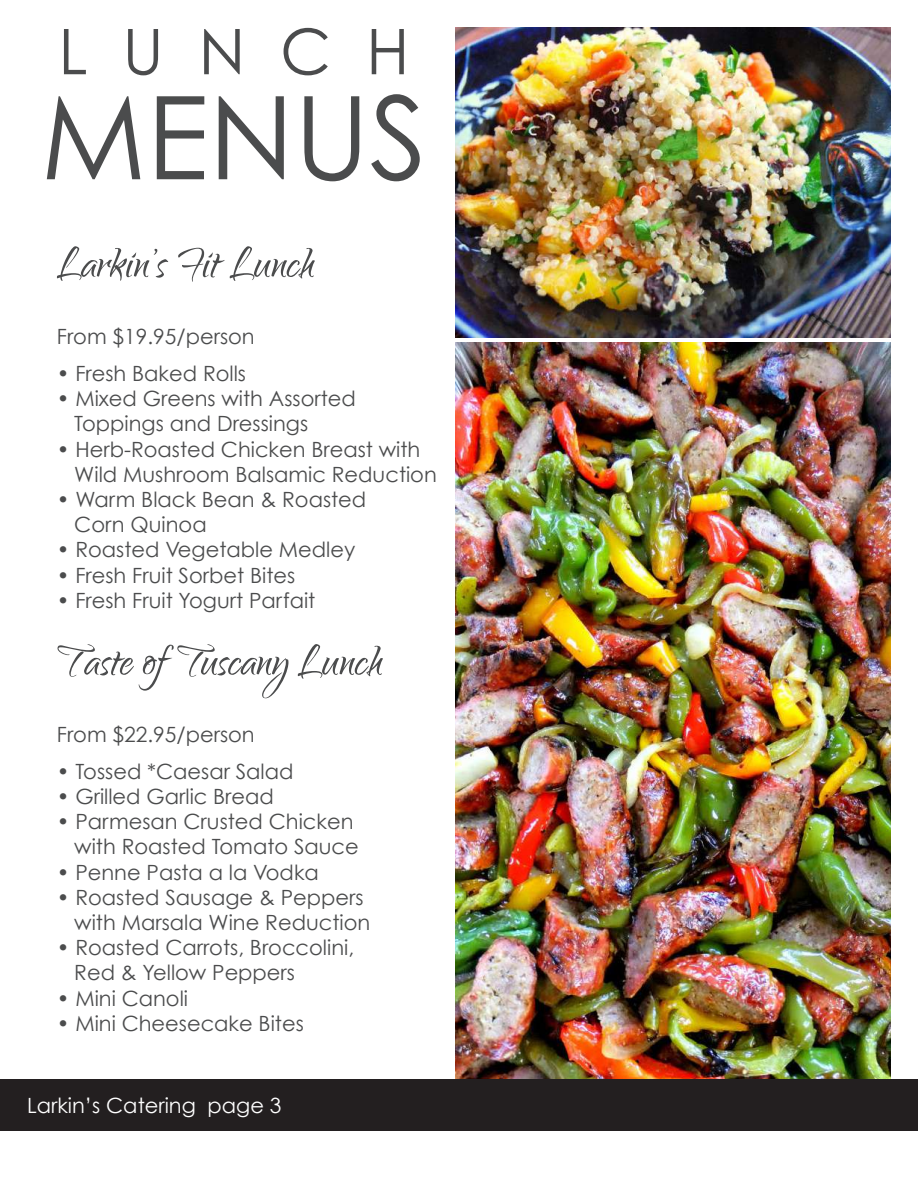
<style>
.page{position:relative;width:918px;height:1188px;background:#fff}
.page>*{position:absolute;margin:0;border:0;box-sizing:border-box;transform-origin:0 0}
.t1{font:115.5px "Century Gothic";color:#4b4c4d}
.t2{font:63px "Century Gothic";color:#4b4c4d}
.t3{font:54px "Qwigley";color:#4b4c4d}
.t4{font:21px/25.2px "Century Gothic";color:#4b4c4d}
.t5{font:21px "Century Gothic";color:#fff}
</style>
<div class="page">
<img style="left:456px;top:343px;width:435px;height:736px">
<img style="left:456px;top:27px;width:435px;height:311px">
<div style="left:0;top:1079px;width:918px;height:52px;background:#231f20"></div>
<h2 class="t2" style="left:58px;top:13px;width:352px">L U N C H</h2>
<h1 class="t1" style="left:40px;top:67px;width:388px">MENUS</h1>
<h3 class="t3" style="left:57px;top:234px;width:259px">Larkin’s Fit Lunch</h3>
<p class="t4" style="left:57px;top:323px;width:199px">From $19.95/person</p>
<p class="t4" style="left:57px;top:361px;width:191px">• Fresh Baked Rolls</p>
<p class="t4" style="left:74px;top:386px;width:283px;text-indent:-17px">• Mixed Greens with Assorted<br>Toppings and Dressings</p>
<p class="t4" style="left:74px;top:436px;width:364px;text-indent:-17px">• Herb-Roasted Chicken Breast with<br>Wild Mushroom Balsamic Reduction</p>
<p class="t4" style="left:74px;top:487px;width:294px;text-indent:-17px">• Warm Black Bean &amp; Roasted<br>Corn Quinoa</p>
<p class="t4" style="left:57px;top:537px;width:300px">• Roasted Vegetable Medley</p>
<p class="t4" style="left:57px;top:562px;width:240px">• Fresh Fruit Sorbet Bites</p>
<p class="t4" style="left:57px;top:587px;width:260px">• Fresh Fruit Yogurt Parfait</p>
<h3 class="t3" style="left:57px;top:632px;width:327px">Taste of Tuscany Lunch</h3>
<p class="t4" style="left:57px;top:721px;width:199px">From $22.95/person</p>
<p class="t4" style="left:57px;top:758px;width:238px">• Tossed *Caesar Salad</p>
<p class="t4" style="left:57px;top:784px;width:219px">• Grilled Garlic Bread</p>
<p class="t4" style="left:57px;top:809px;width:304px;text-align:right">• Parmesan Crusted Chicken with Roasted Tomato Sauce</p>
<p class="t4" style="left:57px;top:859px;width:264px">• Penne Pasta a la Vodka</p>
<p class="t4" style="left:74px;top:884px;width:297px;text-indent:-17px">• Roasted Sausage &amp; Peppers with Marsala Wine Reduction</p>
<p class="t4" style="left:74px;top:935px;width:281px;text-indent:-17px">• Roasted Carrots, Broccolini,<br>Red &amp; Yellow Peppers</p>
<p class="t4" style="left:57px;top:985px;width:133px">• Mini Canoli</p>
<p class="t4" style="left:57px;top:1010px;width:248px">• Mini Cheesecake Bites</p>
<p class="t5" style="left:27px;top:1093px;width:256px">Larkin’s Catering page 3</p>
</div>
